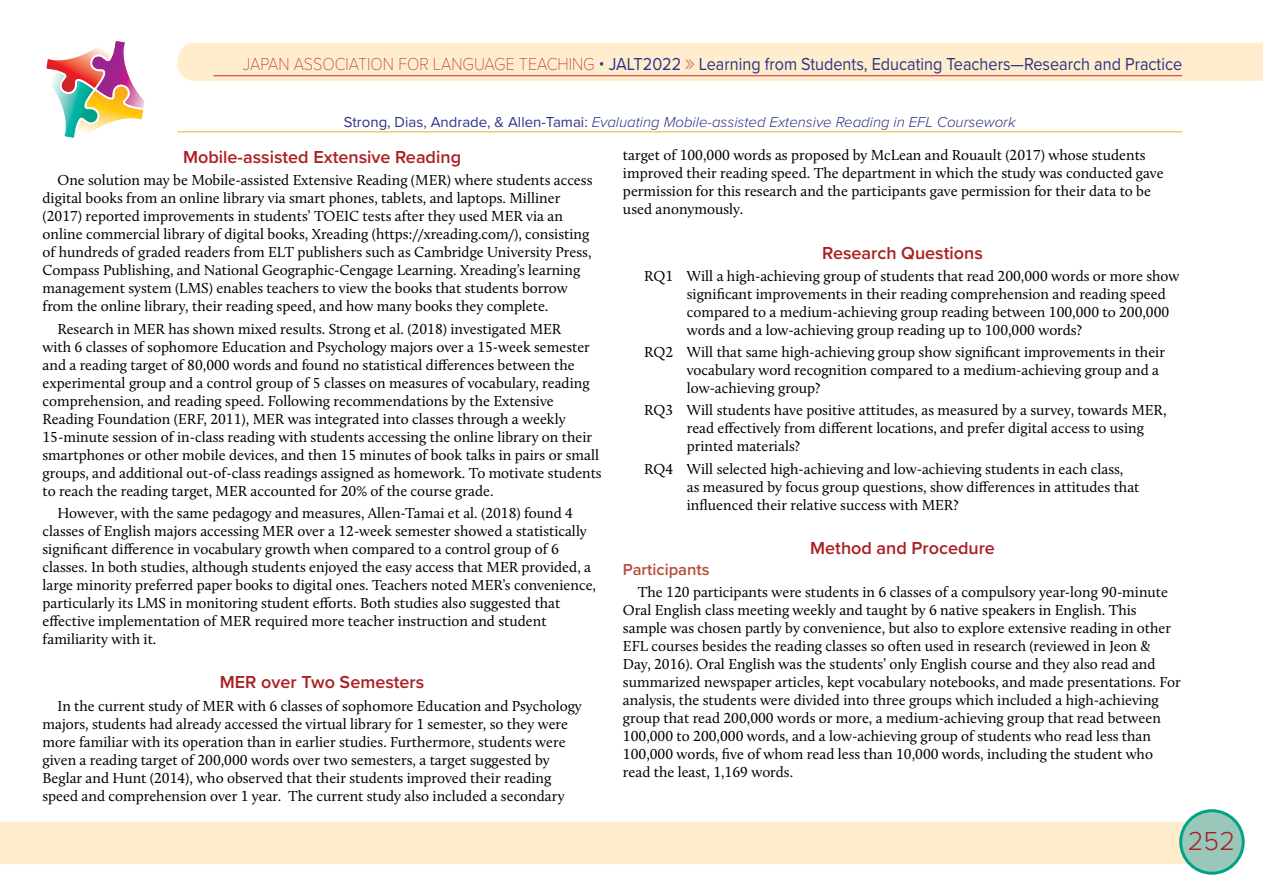
<style>
.page{position:relative;width:1263px;height:893px;background:#fff}
.page>*{position:absolute;margin:0;border:0;box-sizing:border-box;transform-origin:0 0}
.t1{font:300 27px "Proxima Nova";color:#ab1f23}
.t2{font:18px "Proxima Nova";color:#2e3387;scale:.9 1}
.t3{font:600 18px "Proxima Nova";color:#ab1f23}
.t4{font:600 16.5px "Proxima Nova";color:#b84e3c}
.t5{font:15px/18px "Calluna";color:#000}
.t6{font:italic 300 15px "Proxima Nova";color:#2e3387}
.s1{font-family:"Proxima Nova T";font-weight:100;color:#b5242e}
.s2{font-weight:300;color:#25408f}
.s3{font-weight:400;font-style:normal}
</style>
<div class="page">
<div style="left:0;top:822px;width:1190px;height:42px;background:#ffedce"></div>
<div style="left:1181px;top:811px;width:62px;height:62px;background:#99c8bb;border-radius:50%"></div>
<div style="left:1179px;top:809px;width:66px;height:66px;border:3px solid #00a388;border-radius:50%"></div>
<svg style="left:46px;top:41px;width:99px;height:97px"></svg>
<hr style="left:177px;top:132px;width:1005px;height:1px;background:#f9ac1a">
<div style="left:177px;top:43px;width:1086px;height:38px;background:#ffedce"></div>
<p class="t2" style="left:243px;top:50px;width:1045px"><span class="s1">JAPAN ASSOCIATION FOR LANGUAGE TEACHING</span> <span class="s2">•</span> JALT2022 Learning from Students, Educating Teachers—Research and Practice</p>
<p class="t6" style="left:344px;top:111px;width:673px"><span class="s3">Strong, Dias, Andrade, &amp; Allen-Tamai:</span> Evaluating Mobile-assisted Extensive Reading in EFL Coursework</p>
<p class="t3" style="left:183px;top:144px;width:279px">Mobile-assisted Extensive Reading</p>
<p class="t5" style="left:43px;top:171px;width:551px;text-indent:15px">One solution may be Mobile-assisted Extensive Reading (MER) where students access digital books from an online library via smart phones, tablets, and laptops. Milliner (2017) reported improvements in students’ TOEIC tests after they used MER via an online commercial library of digital books, Xreading (https://xreading.com/), consisting of hundreds of graded readers from ELT publishers such as Cambridge University Press, Compass Publishing, and National Geographic-Cengage Learning. Xreading’s learning management system (LMS) enables teachers to view the books that students borrow from the online library, their reading speed, and how many books they complete.</p>
<p class="t5" style="left:43px;top:319px;width:561px;text-indent:15px">Research in MER has shown mixed results. Strong et al. (2018) investigated MER<br>with 6 classes of sophomore Education and Psychology majors over a 15-week semester and a reading target of 80,000 words and found no statistical differences between the experimental group and a control group of 5 classes on measures of vocabulary, reading comprehension, and reading speed. Following recommendations by the Extensive Reading Foundation (ERF, 2011), MER was integrated into classes through a weekly 15-minute session of in-class reading with students accessing the online library on their smartphones or other mobile devices, and then 15 minutes of book talks in pairs or small groups, and additional out-of-class readings assigned as homework. To motivate students to reach the reading target, MER accounted for 20% of the course grade.</p>
<p class="t5" style="left:43px;top:504px;width:555px;text-indent:15px">However, with the same pedagogy and measures, Allen-Tamai et al. (2018) found 4 classes of English majors accessing MER over a 12-week semester showed a statistically significant difference in vocabulary growth when compared to a control group of 6 classes. In both studies, although students enjoyed the easy access that MER provided, a large minority preferred paper books to digital ones. Teachers noted MER’s convenience, particularly its LMS in monitoring student efforts. Both studies also suggested that effective implementation of MER required more teacher instruction and student familiarity with it.</p>
<p class="t3" style="left:220px;top:669px;width:206px">MER over Two Semesters</p>
<p class="t5" style="left:43px;top:696px;width:541px;text-indent:15px">In the current study of MER with 6 classes of sophomore Education and Psychology majors, students had already accessed the virtual library for 1 semester, so they were more familiar with its operation than in earlier studies. Furthermore, students were given a reading target of 200,000 words over two semesters, a target suggested by Beglar and Hunt (2014), who observed that their students improved their reading speed and comprehension over 1 year. The current study also included a secondary</p>
<p class="t5" style="left:623px;top:146px;width:542px">target of 100,000 words as proposed by McLean and Rouault (2017) whose students improved their reading speed. The department in which the study was conducted gave permission for this research and the participants gave permission for their data to be used anonymously.</p>
<p class="t3" style="left:822px;top:239px;width:162px">Research Questions</p>
<p class="t5" style="left:687px;top:267px;width:494px;text-indent:-43px">RQ1 Will a high-achieving group of students that read 200,000 words or more show significant improvements in their reading comprehension and reading speed compared to a medium-achieving group reading between 100,000 to 200,000 words and a low-achieving group reading up to 100,000 words?</p>
<p class="t5" style="left:687px;top:343px;width:480px;text-indent:-43px">RQ2 Will that same high-achieving group show significant improvements in their vocabulary word recognition compared to a medium-achieving group and a low-achieving group?</p>
<p class="t5" style="left:687px;top:401px;width:481px;text-indent:-43px">RQ3 Will students have positive attitudes, as measured by a survey, towards MER, read effectively from different locations, and prefer digital access to using printed materials?</p>
<p class="t5" style="left:687px;top:459px;width:454px;text-indent:-43px">RQ4 Will selected high-achieving and low-achieving students in each class, as measured by focus group questions, show differences in attitudes that influenced their relative success with MER?</p>
<p class="t3" style="left:810px;top:535px;width:186px">Method and Procedure</p>
<p class="t4" style="left:623px;top:557px;width:88px">Participants</p>
<p class="t5" style="left:623px;top:583px;width:559px;text-indent:15px">The 120 participants were students in 6 classes of a compulsory year-long 90-minute Oral English class meeting weekly and taught by 6 native speakers in English. This sample was chosen partly by convenience, but also to explore extensive reading in other EFL courses besides the reading classes so often used in research (reviewed in Jeon &amp; Day, 2016). Oral English was the students’ only English course and they also read and summarized newspaper articles, kept vocabulary notebooks, and made presentations. For analysis, the students were divided into three groups which included a high-achieving group that read 200,000 words or more, a medium-achieving group that read between 100,000 to 200,000 words, and a low-achieving group of students who read less than 100,000 words, five of whom read less than 10,000 words, including the student who read the least, 1,169 words.</p>
<h1 class="t1" style="left:1188px;top:820px;width:49px">252</h1>
</div>
